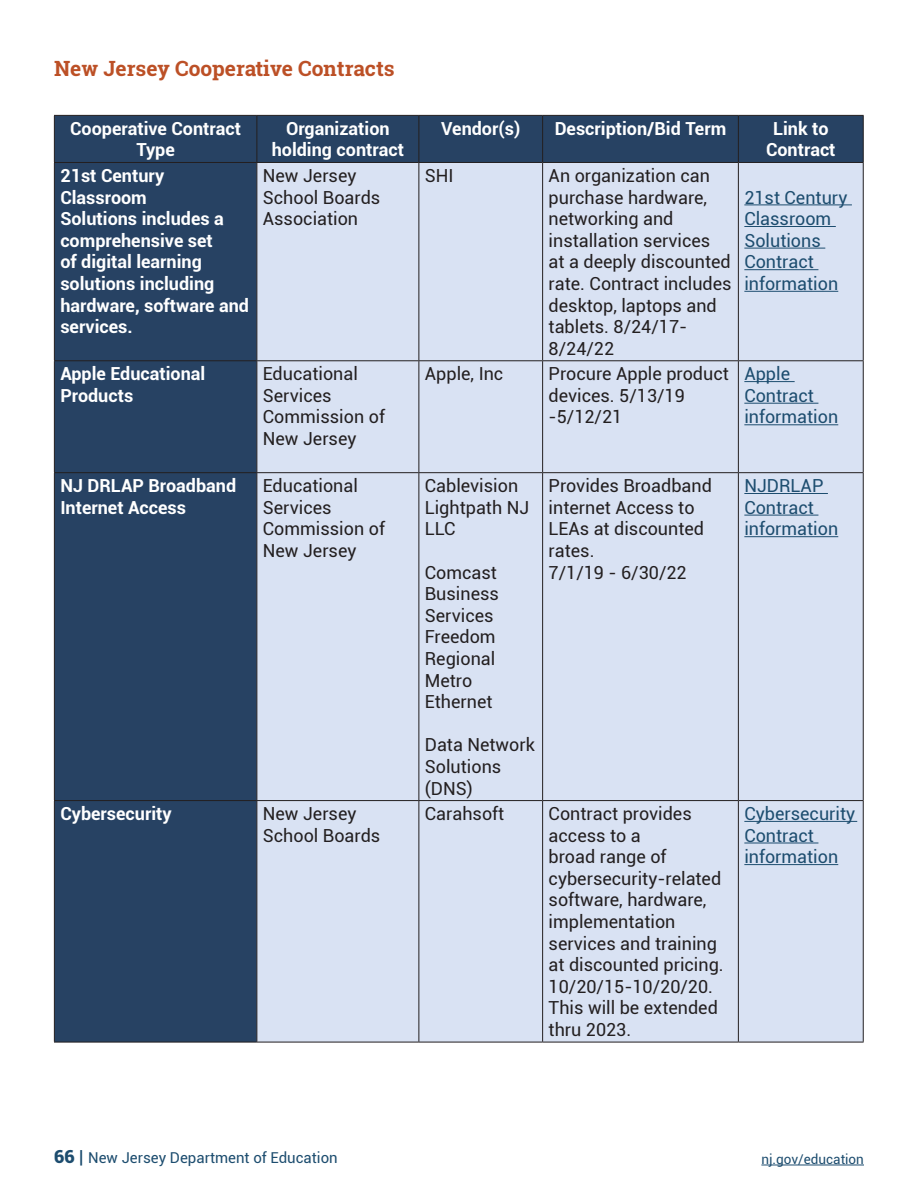
<style>
.page{position:relative;width:918px;height:1188px;background:#fff}
.page>*{position:absolute;margin:0;border:0;box-sizing:border-box;transform-origin:0 0}
.Header_4_Larger_blue{font:700 21px "Roboto Slab";color:#bc5026}
.t1{font:18px/21.6px "Roboto";color:#231f20}
.t2{font:700 18px/21.6px "Roboto";color:#fff;text-align:center}
.t3{font:18px/21.6px "Roboto";color:#1d4d6f}
.t4{font:15px "Roboto";color:#1d4d6f}
.t5{font:13.5px "Roboto";color:#1d4d6f}
.s1{font-weight:900;font-size:18px}
.s2{font-size:18px}
</style>
<div class="page">
<hr style="left:761px;top:1165px;width:103px;height:1px;background:#1d4d6f">
<div style="left:55px;top:116px;width:808px;height:926px;background:#274263"></div>
<div style="left:257px;top:163px;width:606px;height:879px;background:#d9e2f3"></div>
<hr style="left:54px;top:115px;width:203px;height:1px;background:#231f20">
<hr style="left:54px;top:116px;width:1px;height:46px;background:#231f20">
<hr style="left:257px;top:115px;width:162px;height:1px;background:#231f20">
<hr style="left:256px;top:116px;width:1px;height:46px;background:#231f20">
<hr style="left:419px;top:115px;width:124px;height:1px;background:#231f20">
<hr style="left:418px;top:116px;width:1px;height:46px;background:#231f20">
<hr style="left:543px;top:115px;width:195px;height:1px;background:#231f20">
<hr style="left:542px;top:116px;width:1px;height:46px;background:#231f20">
<hr style="left:738px;top:115px;width:126px;height:1px;background:#231f20">
<hr style="left:738px;top:116px;width:1px;height:46px;background:#231f20">
<hr style="left:863px;top:116px;width:1px;height:46px;background:#231f20">
<hr style="left:54px;top:162px;width:203px;height:1px;background:#231f20">
<hr style="left:54px;top:163px;width:1px;height:197px;background:#231f20">
<hr style="left:257px;top:162px;width:162px;height:1px;background:#231f20">
<hr style="left:256px;top:163px;width:1px;height:197px;background:#231f20">
<hr style="left:419px;top:162px;width:124px;height:1px;background:#231f20">
<hr style="left:418px;top:163px;width:1px;height:197px;background:#231f20">
<hr style="left:543px;top:162px;width:195px;height:1px;background:#231f20">
<hr style="left:542px;top:163px;width:1px;height:197px;background:#231f20">
<hr style="left:738px;top:162px;width:126px;height:1px;background:#231f20">
<hr style="left:738px;top:163px;width:1px;height:197px;background:#231f20">
<hr style="left:863px;top:163px;width:1px;height:197px;background:#231f20">
<hr style="left:54px;top:360px;width:203px;height:1px;background:#231f20">
<hr style="left:54px;top:361px;width:1px;height:111px;background:#231f20">
<hr style="left:257px;top:360px;width:162px;height:1px;background:#231f20">
<hr style="left:256px;top:361px;width:1px;height:111px;background:#231f20">
<hr style="left:419px;top:360px;width:124px;height:1px;background:#231f20">
<hr style="left:418px;top:361px;width:1px;height:111px;background:#231f20">
<hr style="left:543px;top:360px;width:195px;height:1px;background:#231f20">
<hr style="left:542px;top:361px;width:1px;height:111px;background:#231f20">
<hr style="left:738px;top:360px;width:126px;height:1px;background:#231f20">
<hr style="left:738px;top:361px;width:1px;height:111px;background:#231f20">
<hr style="left:863px;top:361px;width:1px;height:111px;background:#231f20">
<hr style="left:54px;top:472px;width:203px;height:1px;background:#231f20">
<hr style="left:54px;top:473px;width:1px;height:327px;background:#231f20">
<hr style="left:257px;top:472px;width:162px;height:1px;background:#231f20">
<hr style="left:256px;top:473px;width:1px;height:327px;background:#231f20">
<hr style="left:419px;top:472px;width:124px;height:1px;background:#231f20">
<hr style="left:418px;top:473px;width:1px;height:327px;background:#231f20">
<hr style="left:543px;top:472px;width:195px;height:1px;background:#231f20">
<hr style="left:542px;top:473px;width:1px;height:327px;background:#231f20">
<hr style="left:738px;top:472px;width:126px;height:1px;background:#231f20">
<hr style="left:738px;top:473px;width:1px;height:327px;background:#231f20">
<hr style="left:863px;top:473px;width:1px;height:327px;background:#231f20">
<hr style="left:54px;top:800px;width:203px;height:1px;background:#231f20">
<hr style="left:54px;top:801px;width:1px;height:241px;background:#231f20">
<hr style="left:257px;top:800px;width:162px;height:1px;background:#231f20">
<hr style="left:256px;top:801px;width:1px;height:241px;background:#231f20">
<hr style="left:419px;top:800px;width:124px;height:1px;background:#231f20">
<hr style="left:418px;top:801px;width:1px;height:241px;background:#231f20">
<hr style="left:543px;top:800px;width:195px;height:1px;background:#231f20">
<hr style="left:542px;top:801px;width:1px;height:241px;background:#231f20">
<hr style="left:738px;top:800px;width:126px;height:1px;background:#231f20">
<hr style="left:738px;top:801px;width:1px;height:241px;background:#231f20">
<hr style="left:863px;top:801px;width:1px;height:241px;background:#231f20">
<hr style="left:54px;top:1042px;width:203px;height:1px;background:#231f20">
<hr style="left:257px;top:1042px;width:162px;height:1px;background:#231f20">
<hr style="left:419px;top:1042px;width:124px;height:1px;background:#231f20">
<hr style="left:543px;top:1042px;width:195px;height:1px;background:#231f20">
<hr style="left:738px;top:1042px;width:126px;height:1px;background:#231f20">
<hr style="left:744px;top:204px;width:108px;height:1px;background:#1d4d6f">
<hr style="left:744px;top:226px;width:92px;height:1px;background:#1d4d6f">
<hr style="left:744px;top:248px;width:81px;height:1px;background:#1d4d6f">
<hr style="left:744px;top:269px;width:74px;height:1px;background:#1d4d6f">
<hr style="left:744px;top:291px;width:94px;height:1px;background:#1d4d6f">
<hr style="left:744px;top:381px;width:51px;height:1px;background:#1d4d6f">
<hr style="left:744px;top:403px;width:74px;height:1px;background:#1d4d6f">
<hr style="left:744px;top:424px;width:94px;height:1px;background:#1d4d6f">
<hr style="left:744px;top:493px;width:84px;height:1px;background:#1d4d6f">
<hr style="left:744px;top:515px;width:74px;height:1px;background:#1d4d6f">
<hr style="left:744px;top:536px;width:94px;height:1px;background:#1d4d6f">
<hr style="left:744px;top:821px;width:113px;height:1px;background:#1d4d6f">
<hr style="left:744px;top:843px;width:74px;height:1px;background:#1d4d6f">
<hr style="left:744px;top:864px;width:94px;height:1px;background:#1d4d6f">
<h3 class="Header_4_Larger_blue" style="left:54px;top:54px;width:342px">New Jersey Cooperative Contracts</h3>
<p class="t2" style="left:70px;top:117px;width:172px">Cooperative Contract<br>Type</p>
<p class="t2" style="left:272px;top:117px;width:134px">Organization holding contract</p>
<p class="t2" style="left:441px;top:117px;width:81px">Vendor(s)</p>
<p class="t2" style="left:555px;top:117px;width:173px">Description/Bid Term</p>
<p class="t2" style="left:766px;top:117px;width:71px">Link to<br>Contract</p>
<p class="t2" style="left:60px;top:164px;width:190px;text-align:left">21st Century<br>Classroom<br>Solutions includes a comprehensive set<br>of digital learning solutions including hardware, software and services.</p>
<p class="t1" style="left:263px;top:164px;width:119px">New Jersey<br>School Boards<br>Association</p>
<p class="t1" style="left:425px;top:164px;width:30px">SHI</p>
<p class="t1" style="left:549px;top:164px;width:185px">An organization can purchase hardware, networking and installation services<br>at a deeply discounted rate. Contract includes desktop, laptops and tablets. 8/24/17-<br>8/24/22</p>
<p class="t3" style="left:744px;top:186px;width:105px">21st Century<br>Classroom<br>Solutions<br>Contract information</p>
<p class="t2" style="left:60px;top:362px;width:147px;text-align:left">Apple Educational<br>Products</p>
<p class="t1" style="left:263px;top:362px;width:124px">Educational<br>Services<br>Commission of<br>New Jersey</p>
<p class="t1" style="left:425px;top:362px;width:80px">Apple, Inc</p>
<p class="t1" style="left:549px;top:362px;width:182px">Procure Apple product devices. 5/13/19 -5/12/21</p>
<p class="t3" style="left:744px;top:362px;width:95px">Apple<br>Contract information</p>
<p class="t2" style="left:60px;top:474px;width:177px;text-align:left">NJ DRLAP Broadband<br>Internet Access</p>
<p class="t1" style="left:263px;top:474px;width:124px">Educational<br>Services<br>Commission of<br>New Jersey</p>
<p class="t1" style="left:425px;top:474px;width:106px">Cablevision<br>Lightpath NJ<br>LLC</p>
<p class="t1" style="left:425px;top:561px;width:76px">Comcast<br>Business<br>Services<br>Freedom<br>Regional<br>Metro<br>Ethernet</p>
<p class="t1" style="left:425px;top:734px;width:112px">Data Network<br>Solutions (DNS)</p>
<p class="t1" style="left:549px;top:474px;width:165px">Provides Broadband internet Access to<br>LEAs at discounted rates.</p>
<p class="t1" style="left:549px;top:561px;width:140px">7/1/19 - 6/30/22</p>
<p class="t3" style="left:744px;top:474px;width:95px">NJDRLAP<br>Contract information</p>
<p class="t2" style="left:60px;top:802px;width:113px">Cybersecurity</p>
<p class="t1" style="left:263px;top:802px;width:119px">New Jersey<br>School Boards</p>
<p class="t1" style="left:425px;top:802px;width:81px">Carahsoft</p>
<p class="t1" style="left:549px;top:802px;width:177px">Contract provides access to a<br>broad range of cybersecurity-related software, hardware, implementation services and training at discounted pricing.<br>10/20/15-10/20/20.<br>This will be extended thru 2023.</p>
<p class="t3" style="left:744px;top:802px;width:112px">Cybersecurity<br>Contract information</p>
<p class="t4" style="left:54px;top:1148px;width:285px"><span class="s1">66</span> <span class="s2">|</span> New Jersey Department of Education</p>
<p class="t5" style="left:761px;top:1150px;width:104px">nj.gov/education</p>
</div>
